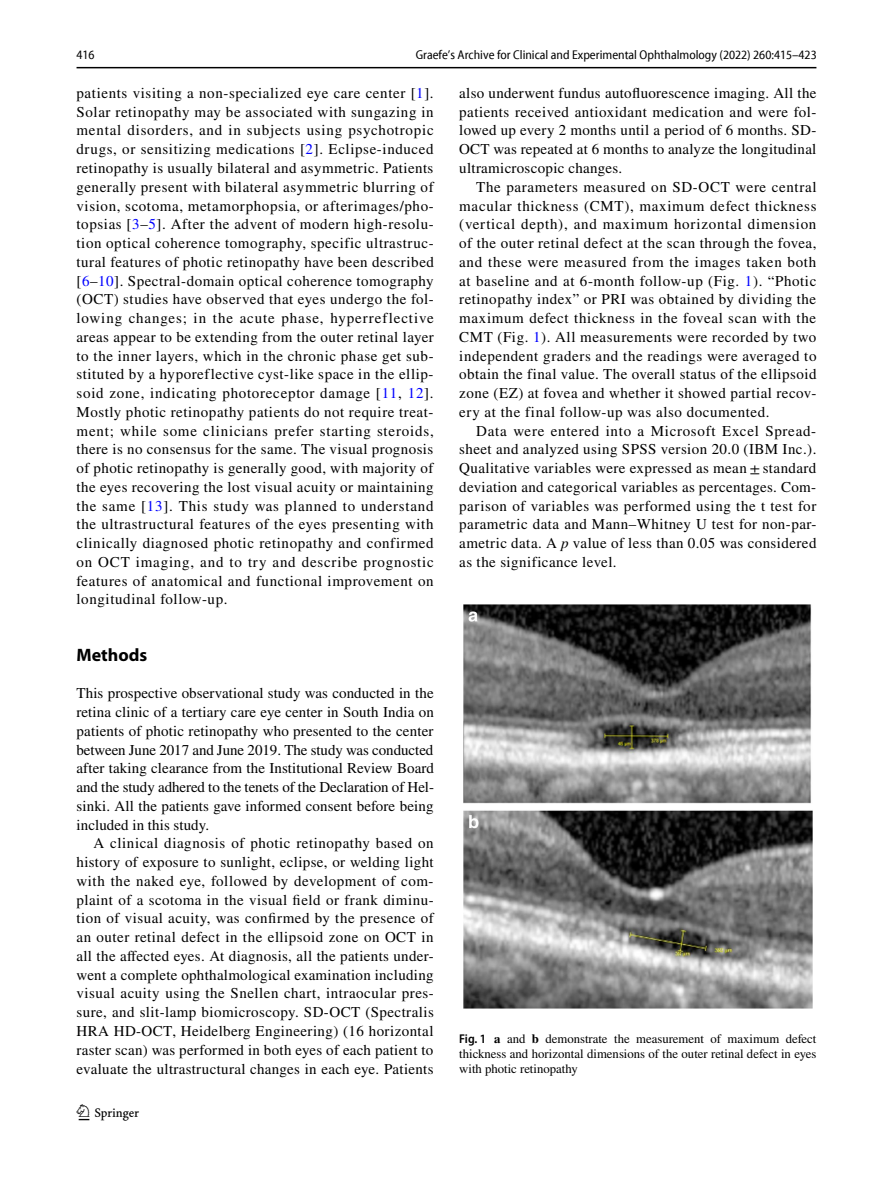
<style>
.page{position:relative;width:893px;height:1187px;background:#fff}
.page>*{position:absolute;margin:0;border:0;box-sizing:border-box;transform-origin:0 0}
.t1{font:22.5px "Springnew Regular 2";color:#000}
.t2{font:700 18px "Myriad Pro";color:#000}
.t3{font:15px/18.8px "STIX";letter-spacing:.02em;color:#000;text-align:justify}
.t4{font:12.75px/15px "STIX";color:#000;text-align:justify}
.t5{font:semi-condensed 12.75px "Myriad Pro Unic";color:#000}
.s1{color:#00f}
.s2{font-style:italic}
.s3{font-family:"Myriad Pro";font-weight:600;font-stretch:semi-condensed}
.s4{font-weight:700}
</style>
<div class="page">
<hr style="left:77px;top:67px;width:739px;height:1px;background:#000">
<img style="left:463px;top:604px;width:349px;height:403px">
<p class="t5" style="left:77px;top:50px;width:20px">416</p>
<p class="t5" style="left:416px;top:50px;width:402px">Graefe’s Archive for Clinical and Experimental Ophthalmology (2022) 260:415–423</p>
<p class="t3" style="left:77px;top:84px;width:359px">patients visiting a non-specialized eye care center [<span class="s1">1</span>].<br>Solar retinopathy may be associated with sungazing in mental disorders, and in subjects using psychotropic drugs, or sensitizing medications [<span class="s1">2</span>]. Eclipse-induced retinopathy is usually bilateral and asymmetric. Patients generally present with bilateral asymmetric blurring of vision, scotoma, metamorphopsia, or afterimages/pho&shy;topsias [<span class="s1">3</span>–<span class="s1">5</span>]. After the advent of modern high-resolu&shy;tion optical coherence tomography, specific ultrastruc&shy;tural features of photic retinopathy have been described [<span class="s1">6</span>–<span class="s1">10</span>]. Spectral-domain optical coherence tomography (OCT) studies have observed that eyes undergo the fol&shy;lowing changes; in the acute phase, hyperreflective areas appear to be extending from the outer retinal layer to the inner layers, which in the chronic phase get sub&shy;stituted by a hyporeflective cyst-like space in the ellip&shy;soid zone, indicating photoreceptor damage [<span class="s1">11</span>, <span class="s1">12</span>].<br>Mostly photic retinopathy patients do not require treat&shy;ment; while some clinicians prefer starting steroids, there is no consensus for the same. The visual prognosis of photic retinopathy is generally good, with majority of the eyes recovering the lost visual acuity or maintaining the same [<span class="s1">13</span>]. This study was planned to understand the ultrastructural features of the eyes presenting with clinically diagnosed photic retinopathy and confirmed on OCT imaging, and to try and describe prognostic features of anatomical and functional improvement on longitudinal follow-up.</p>
<p class="t2" style="left:77px;top:643px;width:72px">Methods</p>
<p class="t3" style="left:77px;top:684px;width:359px">This prospective observational study was conducted in the retina clinic of a tertiary care eye center in South India on patients of photic retinopathy who presented to the center between June 2017 and June 2019. The study was conducted after taking clearance from the Institutional Review Board and the study adhered to the tenets of the Declaration of Hel&shy;sinki. All the patients gave informed consent before being included in this study.</p>
<p class="t3" style="left:77px;top:834px;width:359px;text-indent:17px">A clinical diagnosis of photic retinopathy based on history of exposure to sunlight, eclipse, or welding light with the naked eye, followed by development of com&shy;plaint of a scotoma in the visual field or frank diminu&shy;tion of visual acuity, was confirmed by the presence of an outer retinal defect in the ellipsoid zone on OCT in all the affected eyes. At diagnosis, all the patients under&shy;went a complete ophthalmological examination including visual acuity using the Snellen chart, intraocular pres&shy;sure, and slit-lamp biomicroscopy. SD-OCT (Spectralis HRA HD-OCT, Heidelberg Engineering) (16 horizontal raster scan) was performed in both eyes of each patient to evaluate the ultrastructural changes in each eye. Patients</p>
<h1 class="t1" style="left:79px;top:1104px;width:62px">1 3</h1>
<p class="t3" style="left:459px;top:84px;width:359px">also underwent fundus autofluorescence imaging. All the patients received antioxidant medication and were fol&shy;lowed up every 2 months until a period of 6 months. SD-OCT was repeated at 6 months to analyze the longitudinal ultramicroscopic changes.</p>
<p class="t3" style="left:459px;top:178px;width:359px;text-indent:17px">The parameters measured on SD-OCT were central macular thickness (CMT), maximum defect thickness (vertical depth), and maximum horizontal dimension of the outer retinal defect at the scan through the fovea, and these were measured from the images taken both at baseline and at 6-month follow-up (Fig. <span class="s1">1</span>). “Photic retinopathy index” or PRI was obtained by dividing the maximum defect thickness in the foveal scan with the CMT (Fig. <span class="s1">1</span>). All measurements were recorded by two independent graders and the readings were averaged to obtain the final value. The overall status of the ellipsoid zone (EZ) at fovea and whether it showed partial recov&shy;ery at the final follow-up was also documented.</p>
<p class="t3" style="left:459px;top:422px;width:359px;text-indent:17px">Data were entered into a Microsoft Excel Spread&shy;sheet and analyzed using SPSS version 20.0 (IBM Inc.).<br>Qualitative variables were expressed as mean ± standard deviation and categorical variables as percentages. Com&shy;parison of variables was performed using the t test for parametric data and Mann–Whitney U test for non-par&shy;ametric data. A <span class="s2">p</span> value of less than 0.05 was considered as the significance level.</p>
<p class="t4" style="left:459px;top:1032px;width:359px"><span class="s3">Fig. 1</span> <span class="s4">a</span> and <span class="s4">b</span> demonstrate the measurement of maximum defect thickness and horizontal dimensions of the outer retinal defect in eyes with photic retinopathy</p>
</div>
